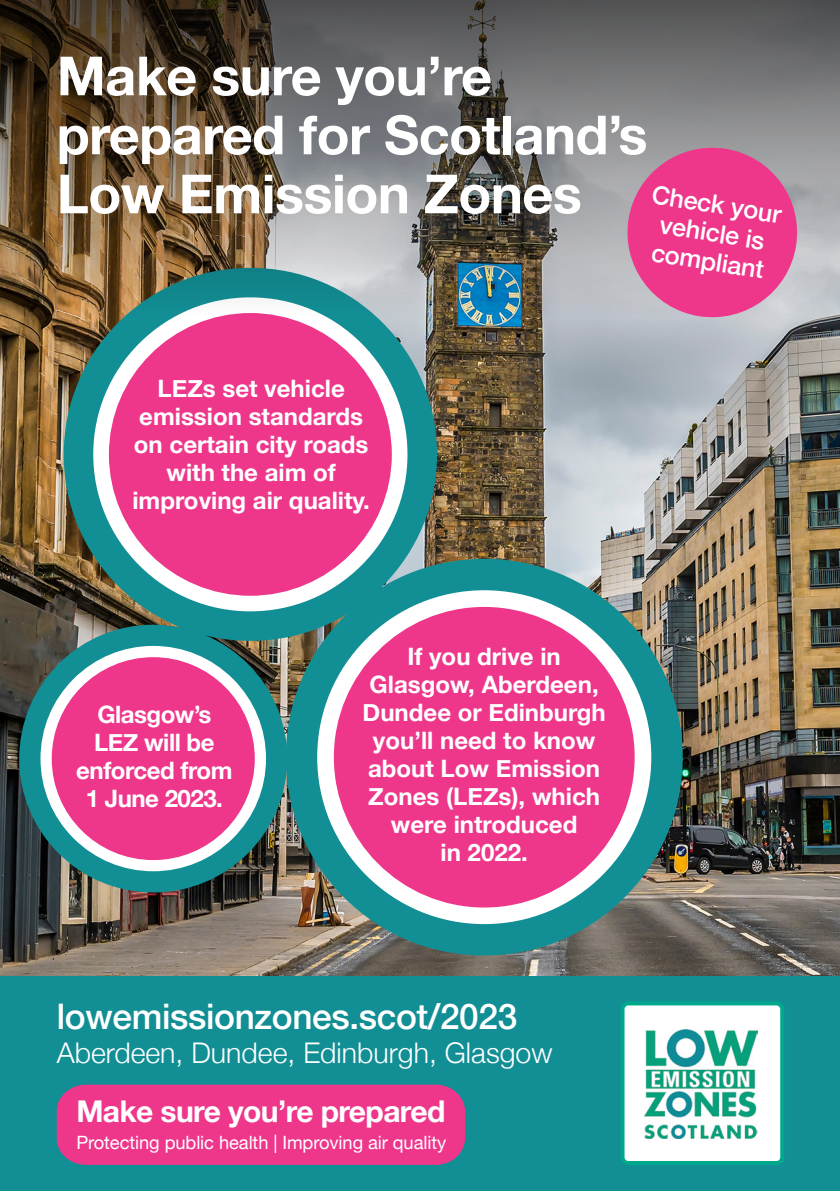
<style>
.page{position:relative;width:840px;height:1191px;background:#fff}
.page>*{position:absolute;margin:0;border:0;box-sizing:border-box;transform-origin:0 0}
.Headline_27pt_White{font:700 54px/59px "Helvetica Neue";letter-spacing:-.01em;color:#fff}
.Low_emissions_url{font:500 35.2px "Helvetica Neue";letter-spacing:-.01em;color:#fff}
.Make_sure{font:700 30px "Helvetica Neue";letter-spacing:-.02em;color:#fff}
.Cities{font:300 28.4px "Helvetica Neue";color:#fff}
.Check_your_vehicle{font:500 25.2px/28.6px "Helvetica Neue";color:#fff;text-align:center}
.t1{font:700 24px/28px "Helvetica Neue";color:#fff;text-align:center}
.t2{font:700 24px/28px "Helvetica Neue";letter-spacing:-.02em;color:#fff;text-align:center}
.Protecting{font:18.4px "Helvetica Neue";letter-spacing:-.005em;color:#fff}
</style>
<div class="page">
<div style="left:0;top:975px;width:839px;height:216px;background:#128f95"></div>
<div style="left:57px;top:1084px;width:408px;height:80px;background:#ee368b;border-radius:28px"></div>
<div style="left:622px;top:1003px;width:159px;height:160px;background:#fff;border-radius:6px"></div>
<div style="left:620px;top:1001px;width:163px;height:164px;border:4px solid #00a88e;border-radius:6px"></div>
<img style="left:644px;top:1029px;width:113px;height:110px">
<img style="left:0;top:316px;width:839px;height:659px">
<img style="left:19px;top:625px;width:266px;height:267px">
<div style="left:52px;top:657px;width:202px;height:203px;background:#ee368b;border-radius:50%"></div>
<svg style="left:58px;top:663px;width:190px;height:190px"></svg>
<img style="left:285px;top:559px;width:397px;height:396px">
<div style="left:333px;top:607px;width:301px;height:300px;background:#ee368b;border-radius:50%"></div>
<svg style="left:343px;top:616px;width:281px;height:281px"></svg>
<img style="left:64px;top:316px;width:373px;height:325px">
<div style="left:109px;top:313px;width:282px;height:283px;background:#ee368b;border-radius:50%"></div>
<svg style="left:118px;top:322px;width:264px;height:264px"></svg>
<img style="left:0;top:0;width:839px;height:316px">
<svg style="left:621px;top:141px;width:181px;height:182px;background:#db5d99"></svg>
<h1 class="Headline_27pt_White" style="left:57px;top:48px;width:592px">Make sure you’re prepared for Scotland’s<br>Low Emission Zones</h1>
<h2 class="Check_your_vehicle" style="left:654px;top:178px;width:132px;rotate:9deg">Check your vehicle is compliant</h2>
<h1 class="t1" style="left:132px;top:375px;width:239px">LEZs set vehicle emission standards on certain city roads with the aim of improving air quality.</h1>
<h1 class="t2" style="left:76px;top:700px;width:158px">Glasgow’s<br>LEZ will be enforced from<br>1 June 2023.</h1>
<h1 class="t1" style="left:362px;top:643px;width:244px">If you drive in<br>Glasgow, Aberdeen,<br>Dundee or Edinburgh you’ll need to know about Low Emission<br>Zones (LEZs), which were introduced<br>in 2022.</h1>
<h3 class="Low_emissions_url" style="left:57px;top:988px;width:462px">lowemissionzones.scot/2023</h3>
<h4 class="Cities" style="left:57px;top:1029px;width:497px">Aberdeen, Dundee, Edinburgh, Glasgow</h4>
<h5 class="Make_sure" style="left:76px;top:1088px;width:370px">Make sure you’re prepared</h5>
<h6 class="Protecting" style="left:76px;top:1128px;width:371px">Protecting public health | Improving air quality</h6>
</div>
